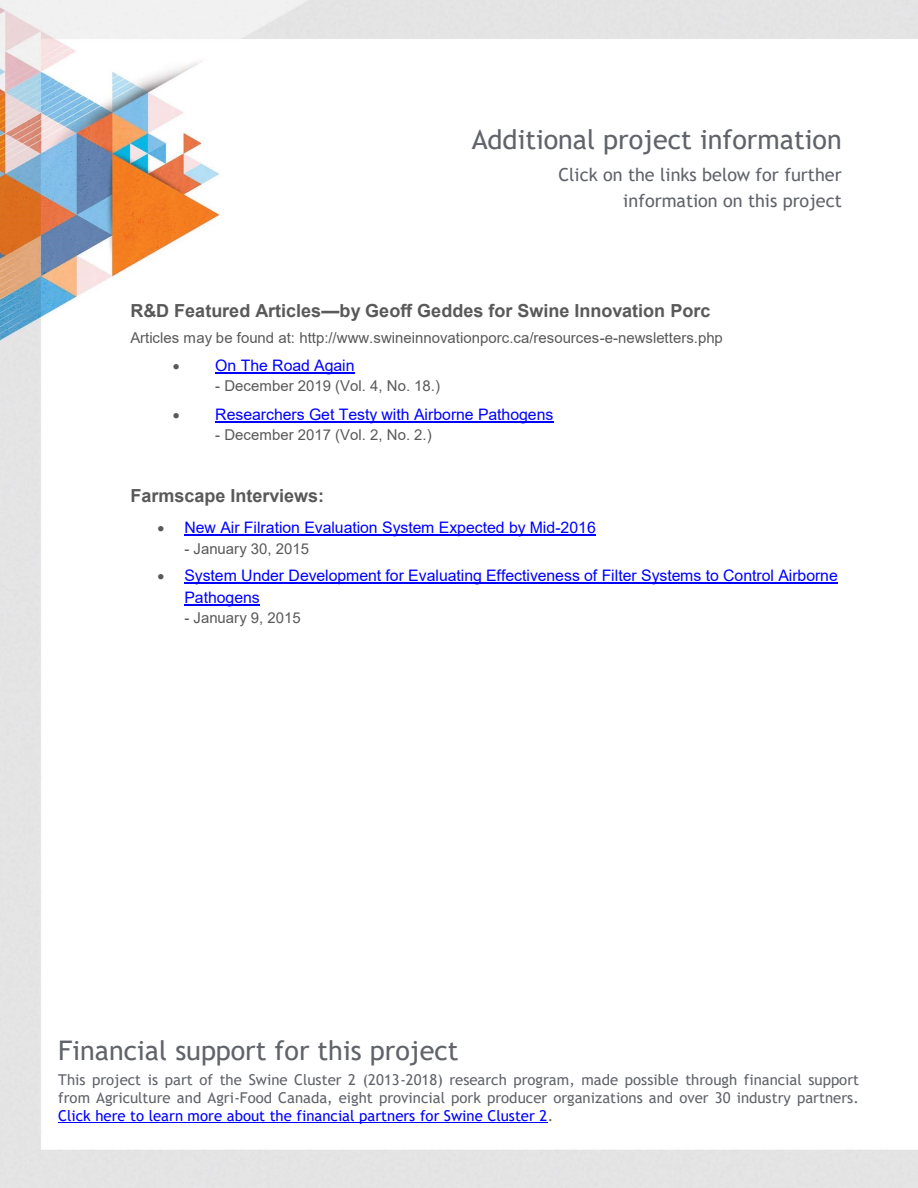
<style>
.page{position:relative;width:918px;height:1188px;background:#fff}
.page>*{position:absolute;margin:0;border:0;box-sizing:border-box;transform-origin:0 0}
.t1{font:27px "Trebuchet MS";color:#60636a}
.t2{font:700 18px "Arial";color:#595959}
.t3{font:18px "Trebuchet MS";color:#60636a}
.t4{font:15.9px/21.6px "Arial";color:#00f}
.t5{font:15px/17.7px "Trebuchet MS";color:#60636a;text-align:justify}
.t6{font:15px "Arial";color:#595959}
.s1{color:#595959}
.s2{color:#00f}
</style>
<div class="page">
<img style="left:0;top:0;width:918px;height:1188px">
<svg style="left:422px;top:719px;width:155px;height:197px"></svg>
<hr style="left:215px;top:372px;width:140px;height:1px;background:#00f">
<hr style="left:215px;top:421px;width:339px;height:1px;background:#00f">
<hr style="left:184px;top:535px;width:412px;height:1px;background:#00f">
<hr style="left:184px;top:582px;width:654px;height:2px;background:#00f">
<hr style="left:184px;top:604px;width:76px;height:1px;background:#00f">
<hr style="left:58px;top:1122px;width:490px;height:1px;background:#00f">
<p class="t1" style="left:472px;top:124px;width:372px">Additional project information</p>
<p class="t3" style="left:558px;top:164px;width:285px">Click on the links below for further</p>
<p class="t3" style="left:623px;top:190px;width:220px">information on this project</p>
<p class="t2" style="left:130px;top:300px;width:582px">R&amp;D Featured Articles—by Geoff Geddes for Swine Innovation Porc</p>
<p class="t6" style="left:130px;top:330px;width:594px">Articles may be found at: http://www.swineinnovationporc.ca/resources-e-newsletters.php</p>
<p class="t4" style="left:173px;top:354px;width:183px"><span class="s1">•</span> On The Road Again</p>
<p class="t6" style="left:215px;top:378px;width:226px">- December 2019 (Vol. 4, No. 18.)</p>
<p class="t4" style="left:173px;top:403px;width:382px"><span class="s1">•</span> Researchers Get Testy with Airborne Pathogens</p>
<p class="t6" style="left:215px;top:427px;width:218px">- December 2017 (Vol. 2, No. 2.)</p>
<p class="t2" style="left:130px;top:486px;width:195px">Farmscape Interviews:</p>
<p class="t4" style="left:157px;top:517px;width:440px"><span class="s1">•</span> New Air Filration Evaluation System Expected by Mid-2016</p>
<p class="t6" style="left:184px;top:541px;width:126px">- January 30, 2015</p>
<p class="t4" style="left:184px;top:565px;width:655px;text-indent:-27px"><span class="s1">•</span> System Under Development for Evaluating Effectiveness of Filter Systems to Control Airborne<br>Pathogens</p>
<p class="t6" style="left:184px;top:610px;width:118px">- January 9, 2015</p>
<p class="t1" style="left:58px;top:1034px;width:402px">Financial support for this project</p>
<h1 class="t5" style="left:58px;top:1071px;width:802px">This project is part of the Swine Cluster 2 (2013-2018) research program, made possible through financial support from Agriculture and Agri-Food Canada, eight provincial pork producer organizations and over 30 industry partners.<br><span class="s2">Click here to learn more about the financial partners for Swine Cluster 2</span>.</h1>
</div>
